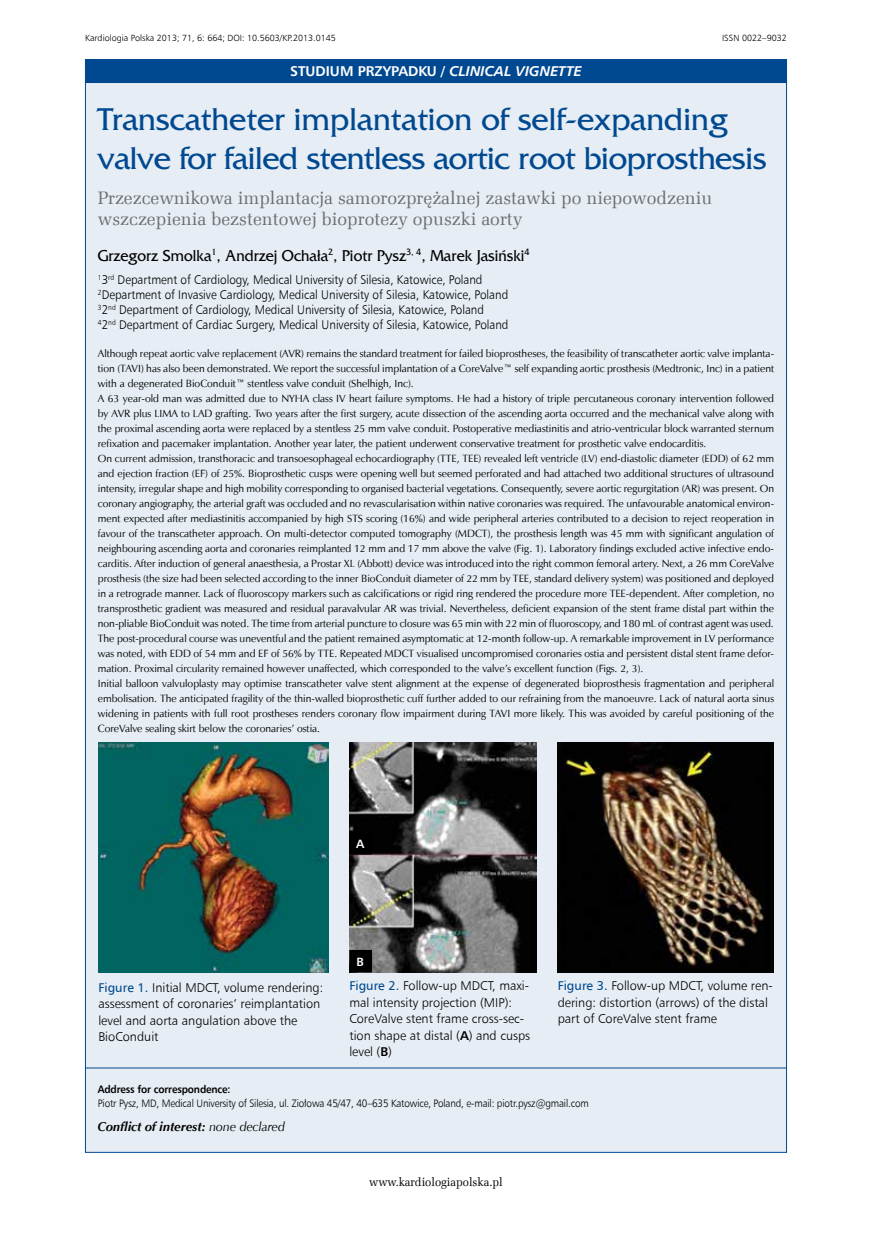
<style>
.page{position:relative;width:872px;height:1234px;background:#fff}
.page>*{position:absolute;margin:0;border:0;box-sizing:border-box;transform-origin:0 0}
.t1{font:33px/39px "France";letter-spacing:-.015em;color:#004990}
.t2{font:18px/21.6px "Zapf Ellipt EU";color:#6d6e71}
.t3{font:16.5px "France";color:#000;scale:.94 1}
.t4{font:700 14.25px "Humnst 777 EU";color:#fff}
.t5{font:12.75px/16.5px "Humnst 777 Lt EU";color:#000}
.t6{font:italic 700 12.75px "Zapf Humnst EU";color:#000}
.t7{font:12.6px/15px "Humnst 777 Lt EU";color:#000;scale:.93 1}
.t8{font:12px "Zapf Ellipt EU";color:#000;scale:.95 1}
.t9{font:700 12px "Humnst 777 EU";color:#fff}
.t10{font:10.8px "Humnst 777 Lt EU";letter-spacing:-.015em;color:#000;scale:.92 1}
.t11{font:700 10.8px "Humnst 777 EU";letter-spacing:-.015em;color:#000;scale:.92 1}
.t12{font:10.5px/15px "Zapf Humnst EU";color:#000}
.t13{font:9px "Humnst 777 Lt EU";color:#000}
.s1{font-style:italic}
.s2{font-family:"Humnst 777 EU";color:#004990}
.s3{font-family:"Humnst 777 EU";font-weight:700}
.s4{font-weight:400}
</style>
<div class="page">
<div style="left:85px;top:60px;width:702px;height:1092px;background:#e6edf4;border:1px solid #004990"></div>
<div style="left:85px;top:59px;width:702px;height:24px;background:#004990"></div>
<hr style="left:85px;top:1067px;width:702px;height:1px;background:#004990">
<img style="left:99px;top:742px;width:229px;height:230px">
<img style="left:349px;top:742px;width:187px;height:230px">
<img style="left:557px;top:742px;width:216px;height:229px">
<div style="left:350px;top:832px;width:21px;height:21px;background:#000"></div>
<div style="left:349px;top:832px;width:23px;height:22px;border:1px solid #000"></div>
<div style="left:350px;top:950px;width:21px;height:21px;background:#000"></div>
<div style="left:349px;top:949px;width:23px;height:23px;border:1px solid #000"></div>
<p class="t13" style="left:85px;top:33px;width:252px">Kardiologia Polska 2013; 71, 6: 664; DOI: 10.5603/KP.2013.0145</p>
<p class="t13" style="left:722px;top:33px;width:66px">ISSN 0022–9032</p>
<h3 class="t4" style="left:290px;top:62px;width:293px">Studium przypadku / <span class="s1">CLINICAL VIGNETTE</span></h3>
<h1 class="t1" style="left:98px;top:100px;width:670px">Transcatheter implantation of self-expanding valve for failed stentless aortic root bioprosthesis</h1>
<h2 class="t2" style="left:98px;top:187px;width:616px">Przezcewnikowa implantacja samorozprężalnej zastawki po niepowodzeniu wszczepienia bezstentowej bioprotezy opuszki aorty</h2>
<h3 class="t3" style="left:98px;top:246px;width:461px">Grzegorz Smolka<sup>1</sup>, Andrzej Ochała<sup>2</sup>, Piotr Pysz<sup>3,</sup> <sup>4</sup>, Marek Jasiński<sup>4</sup></h3>
<p class="t7" style="left:98px;top:272px;width:443px"><sup>1</sup>3<sup>rd</sup> Department of Cardiology, Medical University of Silesia, Katowice, Poland <sup>2</sup>Department of Invasive Cardiology, Medical University of Silesia, Katowice, Poland <sup>3</sup>2<sup>nd</sup> Department of Cardiology, Medical University of Silesia, Katowice, Poland<br><sup>4</sup>2<sup>nd</sup> Department of Cardiac Surgery, Medical University of Silesia, Katowice, Poland</p>
<p class="t12" style="left:98px;top:346px;width:678px">Although repeat aortic valve replacement (AVR) remains the standard treatment for failed bioprostheses, the feasibility of transcatheter aortic valve implanta&shy;tion (TAVI) has also been demonstrated. We report the successful implantation of a CoreValve™ self expanding aortic prosthesis (Medtronic, Inc) in a patient with a degenerated BioConduit™ stentless valve conduit (Shelhigh, Inc).<br>A 63 year-old man was admitted due to NYHA class IV heart failure symptoms. He had a history of triple percutaneous coronary intervention followed by AVR plus LIMA to LAD grafting. Two years after the first surgery, acute dissection of the ascending aorta occurred and the mechanical valve along with the proximal ascending aorta were replaced by a stentless 25 mm valve conduit. Postoperative mediastinitis and atrio-ventricular block warranted sternum refixation and pacemaker implantation. Another year later, the patient underwent conservative treatment for prosthetic valve endocarditis.<br>On current admission, transthoracic and transoesophageal echocardiography (TTE, TEE) revealed left ventricle (LV) end-diastolic diameter (EDD) of 62 mm and ejection fraction (EF) of 25%. Bioprosthetic cusps were opening well but seemed perforated and had attached two additional structures of ultrasound intensity, irregular shape and high mobility corresponding to organised bacterial vegetations. Consequently, severe aortic regurgitation (AR) was present. On coronary angiography, the arterial graft was occluded and no revascularisation within native coronaries was required. The unfavourable anatomical environ&shy;ment expected after mediastinitis accompanied by high STS scoring (16%) and wide peripheral arteries contributed to a decision to reject reoperation in favour of the transcatheter approach. On multi-detector computed tomography (MDCT), the prosthesis length was 45 mm with significant angulation of neighbouring ascending aorta and coronaries reimplanted 12 mm and 17 mm above the valve (Fig. 1). Laboratory findings excluded active infective endo&shy;carditis. After induction of general anaesthesia, a Prostar XL (Abbott) device was introduced into the right common femoral artery. Next, a 26 mm CoreValve prosthesis (the size had been selected according to the inner BioConduit diameter of 22 mm by TEE, standard delivery system) was positioned and deployed in a retrograde manner. Lack of fluoroscopy markers such as calcifications or rigid ring rendered the procedure more TEE-dependent. After completion, no transprosthetic gradient was measured and residual paravalvular AR was trivial. Nevertheless, deficient expansion of the stent frame distal part within the non-pliable BioConduit was noted. The time from arterial puncture to closure was 65 min with 22 min of fluoroscopy, and 180 mL of contrast agent was used.<br>The post-procedural course was uneventful and the patient remained asymptomatic at 12-month follow-up. A remarkable improvement in LV performance was noted, with EDD of 54 mm and EF of 56% by TTE. Repeated MDCT visualised uncompromised coronaries ostia and persistent distal stent frame defor&shy;mation. Proximal circularity remained however unaffected, which corresponded to the valve’s excellent function (Figs. 2, 3).<br>Initial balloon valvuloplasty may optimise transcatheter valve stent alignment at the expense of degenerated bioprosthesis fragmentation and peripheral embolisation. The anticipated fragility of the thin-walled bioprosthetic cuff further added to our refraining from the manoeuvre. Lack of natural aorta sinus widening in patients with full root prostheses renders coronary flow impairment during TAVI more likely. This was avoided by careful positioning of the CoreValve sealing skirt below the coronaries’ ostia.</p>
<p class="t9" style="left:356px;top:835px;width:10px">A</p>
<p class="t9" style="left:356px;top:953px;width:9px">B</p>
<p class="t5" style="left:98px;top:978px;width:226px"><span class="s2">Figure 1.</span> Initial MDCT, volume rendering: assessment of coronaries’ reimplantation level and aorta angulation above the BioConduit</p>
<p class="t5" style="left:349px;top:977px;width:182px"><span class="s2">Figure 2.</span> Follow-up MDCT, maxi&shy;mal intensity projection (MIP):<br>CoreValve stent frame cross-sec&shy;tion shape at distal (<span class="s3">A</span>) and cusps level (<span class="s3">B</span>)</p>
<p class="t5" style="left:557px;top:977px;width:216px"><span class="s2">Figure 3.</span> Follow-up MDCT, volume ren&shy;dering: distortion (arrows) of the distal part of CoreValve stent frame</p>
<p class="t11" style="left:98px;top:1082px;width:146px">Address for correspondence:</p>
<p class="t10" style="left:98px;top:1096px;width:535px">Piotr Pysz, MD, Medical University of Silesia, ul. Ziołowa 45/47, 40–635 Katowice, Poland, e-mail: piotr.pysz@gmail.com</p>
<p class="t6" style="left:98px;top:1118px;width:189px">Conflict of interest: <span class="s4">none declared</span></p>
<p class="t8" style="left:369px;top:1174px;width:142px">www.kardiologiapolska.pl</p>
</div>
